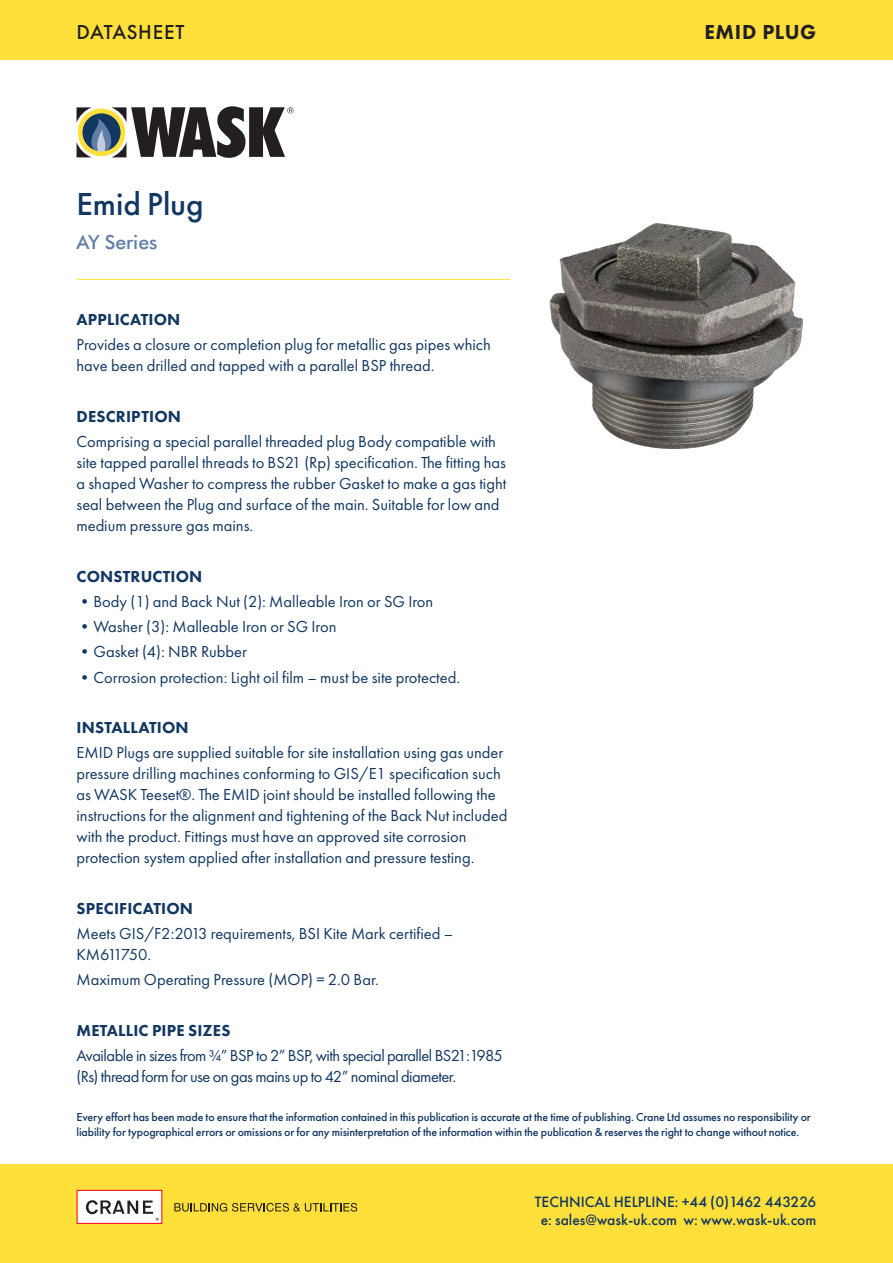
<style>
.page{position:relative;width:893px;height:1263px;background:#fff}
.page>*{position:absolute;margin:0;border:0;box-sizing:border-box;transform-origin:0 0}
.t1{font:500 33px "Futura PT";color:#123760}
.t2{font:500 21px "Futura PT";letter-spacing:.03em;color:#231f20}
.t3{font:800 21px "Futura PT";letter-spacing:.03em;color:#231f20}
.t4{font:500 19.5px "Futura BT";letter-spacing:-.005em;color:#617fa6}
.t5{font:16.5px/21px "Futura PT";color:#123760}
.t6{font:16.5px/21px "Futura PT";letter-spacing:-.03em;color:#123760}
.t7{font:800 16.5px "Futura PT";letter-spacing:.01em;color:#123760}
.Body_Text_Yellow_Bul{font:500 15.6px/17.5px "Futura PT";color:#123760;text-align:center}
.Body_Text_Yellow_Bul-2{font:500 12px/15px "Futura PT";letter-spacing:-.01em;color:#123760}
</style>
<div class="page">
<div style="left:0;top:0;width:893px;height:60px;background:#ffe03b"></div>
<hr style="left:77px;top:279px;width:433px;height:1px;background:#ffe03b">
<div style="left:0;top:1165px;width:893px;height:98px;background:#ffe03b"></div>
<svg style="left:77px;top:1190px;width:85px;height:34px;background:#e0cfd0"></svg>
<svg style="left:174px;top:1203px;width:183px;height:9px"></svg>
<svg style="left:77px;top:106px;width:216px;height:52px"></svg>
<img style="left:549px;top:223px;width:255px;height:227px">
<p class="t2" style="left:77px;top:19px;width:109px">DATASHEET</p>
<p class="t3" style="left:704px;top:19px;width:113px">EMID PLUG</p>
<p class="t1" style="left:77px;top:184px;width:129px">Emid Plug</p>
<p class="t4" style="left:77px;top:230px;width:82px">AY Series</p>
<p class="t7" style="left:77px;top:309px;width:105px">APPLICATION</p>
<p class="t5" style="left:77px;top:334px;width:416px">Provides a closure or completion plug for metallic gas pipes which have been drilled and tapped with a parallel BSP thread.</p>
<p class="t7" style="left:77px;top:406px;width:106px">DESCRIPTION</p>
<p class="t5" style="left:77px;top:431px;width:431px">Comprising a special parallel threaded plug Body compatible with site tapped parallel threads to BS21 (Rp) specification. The fitting has a shaped Washer to compress the rubber Gasket to make a gas tight seal between the Plug and surface of the main. Suitable for low and medium pressure gas mains.</p>
<p class="t7" style="left:77px;top:566px;width:127px">CONSTRUCTION</p>
<p class="t5" style="left:77px;top:591px;width:358px">•Body (1) and Back Nut (2): Malleable Iron or SG Iron</p>
<p class="t5" style="left:77px;top:616px;width:261px">•Washer (3): Malleable Iron or SG Iron</p>
<p class="t5" style="left:77px;top:641px;width:172px">•Gasket (4): NBR Rubber</p>
<p class="t5" style="left:77px;top:666px;width:385px">•Corrosion protection: Light oil film – must be site protected.</p>
<p class="t7" style="left:77px;top:717px;width:114px">INSTALLATION</p>
<p class="t5" style="left:77px;top:742px;width:432px">EMID Plugs are supplied suitable for site installation using gas under pressure drilling machines conforming to GIS/E1 specification such as WASK Teeset®. The EMID joint should be installed following the instructions for the alignment and tightening of the Back Nut included with the product. Fittings must have an approved site corrosion protection system applied after installation and pressure testing.</p>
<p class="t7" style="left:77px;top:898px;width:118px">SPECIFICATION</p>
<p class="t5" style="left:77px;top:923px;width:378px">Meets GIS/F2:2013 requirements, BSI Kite Mark certified –<br>KM611750.</p>
<p class="t5" style="left:77px;top:969px;width:304px">Maximum Operating Pressure (MOP) = 2.0 Bar.</p>
<p class="t7" style="left:77px;top:1020px;width:155px">METALLIC PIPE SIZES</p>
<p class="t6" style="left:77px;top:1045px;width:428px">Available in sizes from ¾” BSP to 2” BSP, with special parallel BS21:1985 (Rs) thread form for use on gas mains up to 42” nominal diameter.</p>
<p class="Body_Text_Yellow_Bul-2" style="left:77px;top:1110px;width:736px">Every effort has been made to ensure that the information contained in this publication is accurate at the time of publishing. Crane Ltd assumes no responsibility or liability for typographical errors or omissions or for any misinterpretation of the information within the publication &amp; reserves the right to change without notice.</p>
<p class="Body_Text_Yellow_Bul" style="left:535px;top:1193px;width:283px">TECHNICAL HELPLINE: +44 (0)1462 443226 e: sales@wask-uk.com w: www.wask-uk.com</p>
</div>
